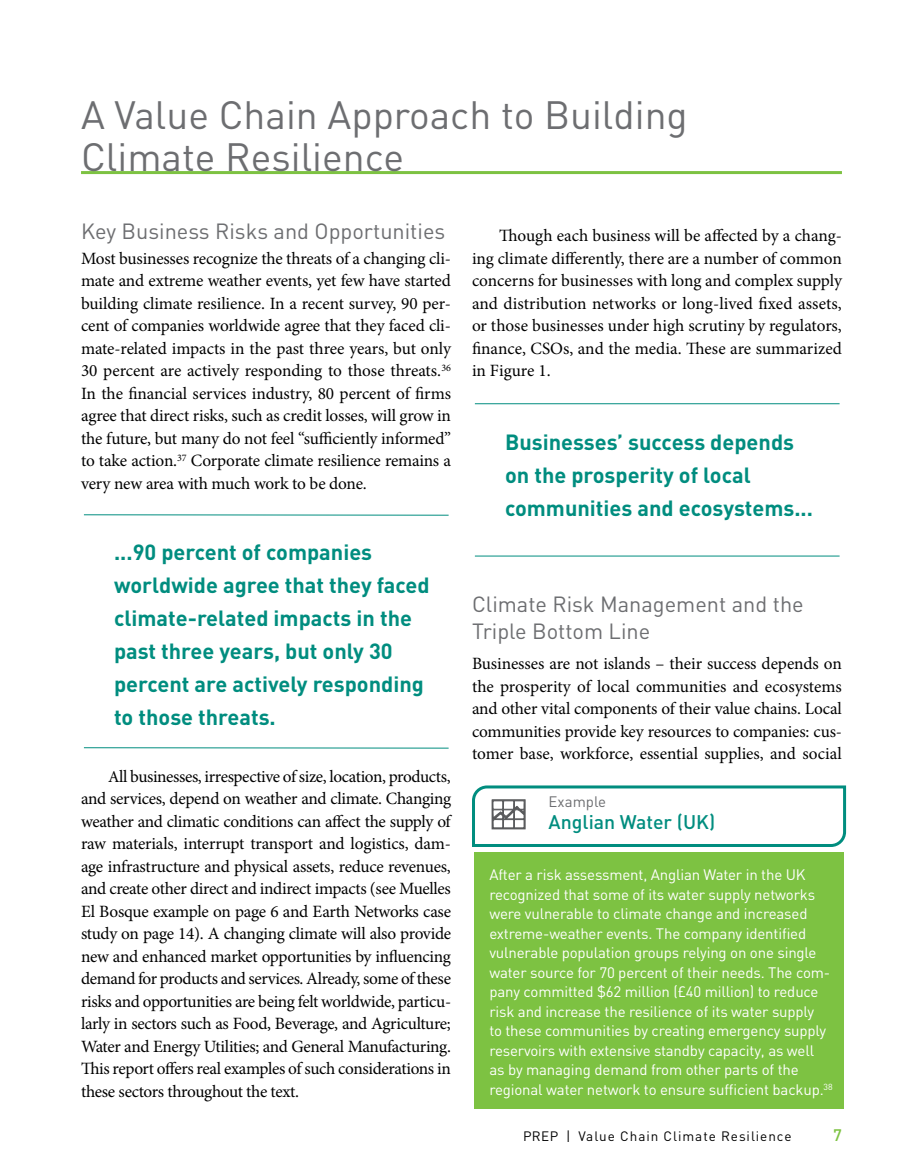
<style>
.page{position:relative;width:905px;height:1175px;background:#fff}
.page>*{position:absolute;margin:0;border:0;box-sizing:border-box;transform-origin:0 0}
.t1{font:39px/42px "DIN";color:#6d6e71}
.t2{font:700 21.75px/33px "DIN";color:#008d7f}
.t3{font:21.75px/27px "DIN";color:#6d6e71}
.t4{font:500 19.5px "DIN";color:#008d7f}
.t5{font:17.25px/22.5px "Minion Pro";letter-spacing:-.01em;color:#000;text-align:justify}
.t6{font:500 16.5px "DIN";color:#7dc242}
.t7{font:15px/19.5px "DIN";letter-spacing:-.01em;color:#fff}
.t8{font:15px "DIN";color:#6d6e71}
.t9{font:13.5px "DIN";letter-spacing:.07em;color:#000}
.s1{font-size:16.5px}
</style>
<div class="page">
<hr style="left:81px;top:171px;width:761px;height:3px;background:#7dc242">
<div style="left:474px;top:853px;width:369px;height:255px;background:#7dc242"></div>
<svg style="left:472px;top:785px;width:375px;height:62px"></svg>
<hr style="left:84px;top:514px;width:364px;height:1px;background:#008d7f">
<hr style="left:84px;top:747px;width:364px;height:1px;background:#008d7f">
<hr style="left:475px;top:403px;width:364px;height:1px;background:#008d7f">
<hr style="left:475px;top:555px;width:364px;height:1px;background:#008d7f">
<h1 class="t1" style="left:81px;top:93px;width:608px">A Value Chain Approach to Building<br>Climate Resilience</h1>
<p class="t3" style="left:81px;top:217px;width:366px">Key Business Risks and Opportunities</p>
<p class="t5" style="left:81px;top:247px;width:371px">Most businesses recognize the threats of a changing cli&shy;mate and extreme weather events, yet few have started building climate resilience. In a recent survey, 90 per&shy;cent of companies worldwide agree that they faced cli&shy;mate-related impacts in the past three years, but only 30 percent are actively responding to those threats.<sup>36<br></sup>In the financial services industry, 80 percent of firms agree that direct risks, such as credit losses, will grow in the future, but many do not feel “sufficiently informed” to take action.<sup>37</sup> Corporate climate resilience remains a very new area with much work to be done.</p>
<p class="t2" style="left:114px;top:534px;width:317px">...90 percent of companies worldwide agree that they faced climate-related impacts in the past three years, but only 30 percent are actively responding to those threats.</p>
<p class="t5" style="left:81px;top:765px;width:371px;text-indent:27px"><span class="s1">A</span>ll businesses, irrespective of size, location, products, and services, depend on weather and climate. Changing weather and climatic conditions can affect the supply of raw materials, interrupt transport and logistics, dam&shy;age infrastructure and physical assets, reduce revenues, and create other direct and indirect impacts (see Muelles El Bosque example on page 6 and Earth Networks case study on page 14). A changing climate will also provide new and enhanced market opportunities by influencing demand for products and services. Already, some of these risks and opportunities are being felt worldwide, particu&shy;larly in sectors such as Food, Beverage, and Agriculture; Water and Energy Utilities; and General Manufacturing.<br>This report offers real examples of such considerations in these sectors throughout the text.</p>
<p class="t5" style="left:472px;top:225px;width:371px;text-indent:27px">Though each business will be affected by a chang&shy;ing climate differently, there are a number of common concerns for businesses with long and complex supply and distribution networks or long-lived fixed assets, or those businesses under high scrutiny by regulators, finance, CSOs, and the media. These are summarized in Figure 1.</p>
<p class="t2" style="left:505px;top:424px;width:309px">Businesses’ success depends on the prosperity of local communities and ecosystems...</p>
<p class="t3" style="left:472px;top:590px;width:333px">Climate Risk Management and the<br>Triple Bottom Line</p>
<p class="t5" style="left:472px;top:652px;width:371px">Businesses are not islands – their success depends on the prosperity of local communities and ecosystems and other vital components of their value chains. Local communities provide key resources to companies: cus&shy;tomer base, workforce, essential supplies, and social</p>
<p class="t8" style="left:548px;top:791px;width:59px">Example</p>
<p class="t4" style="left:548px;top:809px;width:168px">Anglian Water (UK)</p>
<p class="t7" style="left:489px;top:864px;width:345px">After a risk assessment, Anglian Water in the UK recognized that some of its water supply networks were vulnerable to climate change and increased extreme-weather events. The company identified vulnerable population groups relying on one single water source for 70 percent of their needs. The com&shy;pany committed $62 million (£40 million) to reduce risk and increase the resilience of its water supply<br>to these communities by creating emergency supply reservoirs with extensive standby capacity, as well as by managing demand from other parts of the regional water network to ensure sufficient backup.<sup>38</sup></p>
<p class="t9" style="left:523px;top:1127px;width:270px">PREP | Value Chain Climate Resilience</p>
<p class="t6" style="left:833px;top:1124px;width:10px">7</p>
</div>
